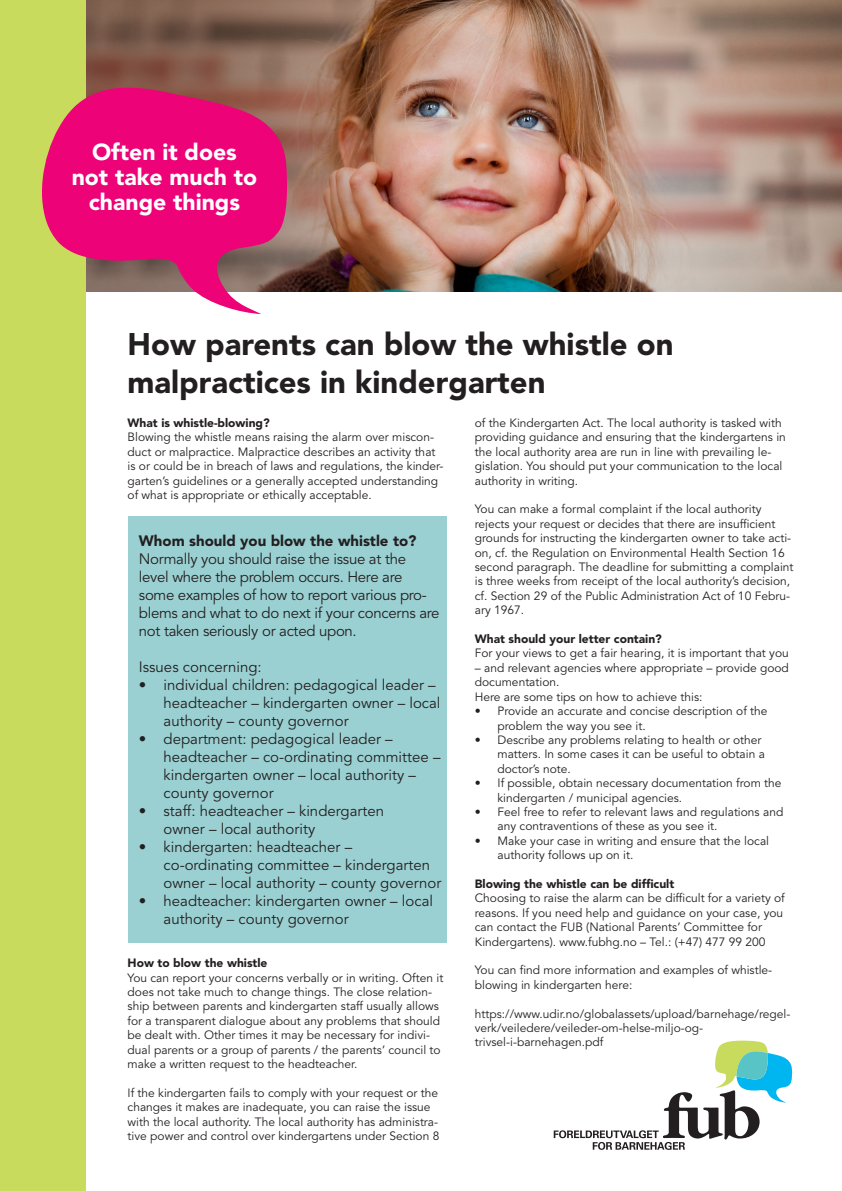
<style>
.page{position:relative;width:842px;height:1191px;background:#fff}
.page>*{position:absolute;margin:0;border:0;box-sizing:border-box;transform-origin:0 0}
.t1{font:900 31px "Avenir LT Std";color:#231f20}
.t2{font:900 23px/25px "Avenir LT Std";color:#fff;text-align:center}
.t3{font:15px/18px "Avenir LT Std";color:#231f20}
.t4{font:15px/18px "Avenir LT Std";letter-spacing:-.02em;color:#231f20}
.t5{font:900 15px "Avenir LT Std";color:#231f20}
.t6{font:12px/14.4px "Avenir LT Std";color:#231f20}
.t7{font:900 12px "Avenir LT Std";color:#231f20}
</style>
<div class="page">
<div style="left:128px;top:516px;width:319px;height:427px;background:#9bd0d2"></div>
<img style="left:85px;top:0;width:757px;height:291px">
<div style="left:0;top:0;width:85px;height:1191px;background:#c8db5c"></div>
<svg style="left:42px;top:86px;width:247px;height:228px;fill:#ed0277"></svg>
<svg style="left:554px;top:1040px;width:238px;height:109px"></svg>
<p class="t2" style="left:92px;top:139px;width:146px">Often it does</p>
<p class="t2" style="left:72px;top:164px;width:187px">not take much to change things</p>
<p class="t1" style="left:128px;top:326px;width:547px">How parents can blow the whistle on</p>
<p class="t1" style="left:128px;top:363px;width:419px">malpractices in kindergarten</p>
<p class="t7" style="left:128px;top:415px;width:144px">What is whistle-blowing?</p>
<p class="t6" style="left:128px;top:430px;width:318px">Blowing the whistle means raising the alarm over miscon&shy;duct or malpractice. Malpractice describes an activity that is or could be in breach of laws and regulations, the kinder&shy;garten’s guidelines or a generally accepted understanding of what is appropriate or ethically acceptable.</p>
<p class="t5" style="left:139px;top:531px;width:279px">Whom should you blow the whistle to?</p>
<p class="t4" style="left:139px;top:550px;width:269px">Normally you should raise the issue at the</p>
<p class="t4" style="left:139px;top:568px;width:265px">level where the problem occurs. Here are</p>
<p class="t4" style="left:139px;top:586px;width:302px">some examples of how to report various pro&shy;blems and what to do next if your concerns are not taken seriously or acted upon.</p>
<p class="t3" style="left:139px;top:658px;width:124px">Issues concerning:</p>
<p class="t3" style="left:164px;top:676px;width:278px;text-indent:-25px">• individual children: pedagogical leader – headteacher – kindergarten owner – local</p>
<p class="t3" style="left:164px;top:712px;width:187px">authority – county governor</p>
<p class="t3" style="left:139px;top:730px;width:255px">• department: pedagogical leader –</p>
<p class="t3" style="left:164px;top:748px;width:278px">headteacher – co-ordinating committee – kindergarten owner – local authority –</p>
<p class="t3" style="left:164px;top:784px;width:112px">county governor</p>
<p class="t3" style="left:139px;top:802px;width:247px">• staff: headteacher – kindergarten</p>
<p class="t3" style="left:164px;top:820px;width:153px">owner – local authority</p>
<p class="t3" style="left:139px;top:838px;width:215px">• kindergarten: headteacher –</p>
<p class="t3" style="left:164px;top:856px;width:268px">co-ordinating committee – kindergarten</p>
<p class="t3" style="left:164px;top:874px;width:279px">owner – local authority – county governor</p>
<p class="t3" style="left:139px;top:892px;width:296px">• headteacher: kindergarten owner – local</p>
<p class="t3" style="left:164px;top:910px;width:187px">authority – county governor</p>
<p class="t7" style="left:128px;top:955px;width:141px">How to blow the whistle</p>
<p class="t6" style="left:128px;top:970px;width:317px">You can report your concerns verbally or in writing. Often it does not take much to change things. The close relation&shy;ship between parents and kindergarten staff usually allows for a transparent dialogue about any problems that should be dealt with. Other times it may be necessary for indivi&shy;dual parents or a group of parents / the parents’ council to make a written request to the headteacher.</p>
<p class="t6" style="left:128px;top:1085px;width:313px">If the kindergarten fails to comply with your request or the changes it makes are inadequate, you can raise the issue with the local authority. The local authority has administra&shy;tive power and control over kindergartens under Section 8</p>
<p class="t6" style="left:475px;top:416px;width:313px">of the Kindergarten Act. The local authority is tasked with providing guidance and ensuring that the kindergartens in the local authority area are run in line with prevailing le&shy;gislation. You should put your communication to the local authority in writing.</p>
<p class="t6" style="left:475px;top:502px;width:320px">You can make a formal complaint if the local authority rejects your request or decides that there are insufficient grounds for instructing the kindergarten owner to take acti&shy;on, cf. the Regulation on Environmental Health Section 16 second paragraph. The deadline for submitting a complaint is three weeks from receipt of the local authority’s decision, cf. Section 29 of the Public Administration Act of 10 Febru&shy;ary 1967.</p>
<p class="t7" style="left:475px;top:631px;width:189px">What should your letter contain?</p>
<p class="t6" style="left:475px;top:646px;width:315px">For your views to get a fair hearing, it is important that you</p>
<p class="t6" style="left:475px;top:661px;width:316px">– and relevant agencies where appropriate – provide good documentation.</p>
<p class="t6" style="left:475px;top:689px;width:229px">Here are some tips on how to achieve this:</p>
<p class="t6" style="left:497px;top:704px;width:272px;text-indent:-23px">• Provide an accurate and concise description of the problem the way you see it.</p>
<p class="t6" style="left:497px;top:733px;width:269px;text-indent:-23px">• Describe any problems relating to health or other matters. In some cases it can be useful to obtain a doctor’s note.</p>
<p class="t6" style="left:497px;top:776px;width:286px;text-indent:-23px">• If possible, obtain necessary documentation from the kindergarten / municipal agencies.</p>
<p class="t6" style="left:497px;top:805px;width:287px;text-indent:-23px">• Feel free to refer to relevant laws and regulations and any contraventions of these as you see it.</p>
<p class="t6" style="left:497px;top:833px;width:273px;text-indent:-23px">• Make your case in writing and ensure that the local authority follows up on it.</p>
<p class="t7" style="left:475px;top:876px;width:201px">Blowing the whistle can be difficult</p>
<p class="t6" style="left:475px;top:891px;width:311px">Choosing to raise the alarm can be difficult for a variety of reasons. If you need help and guidance on your case, you can contact the FUB (National Parents’ Committee for</p>
<p class="t6" style="left:475px;top:934px;width:292px">Kindergartens). www.fubhg.no – Tel.: (+47) 477 99 200</p>
<p class="t6" style="left:475px;top:963px;width:299px">You can find more information and examples of whistle&shy;blowing in kindergarten here:</p>
<p class="t6" style="left:475px;top:1006px;width:317px">https://www.udir.no/globalassets/upload/barnehage/regel&shy;verk/veiledere/veileder-om-helse-miljo-og-</p>
<p class="t6" style="left:475px;top:1035px;width:130px">trivsel-i-barnehagen.pdf</p>
</div>
